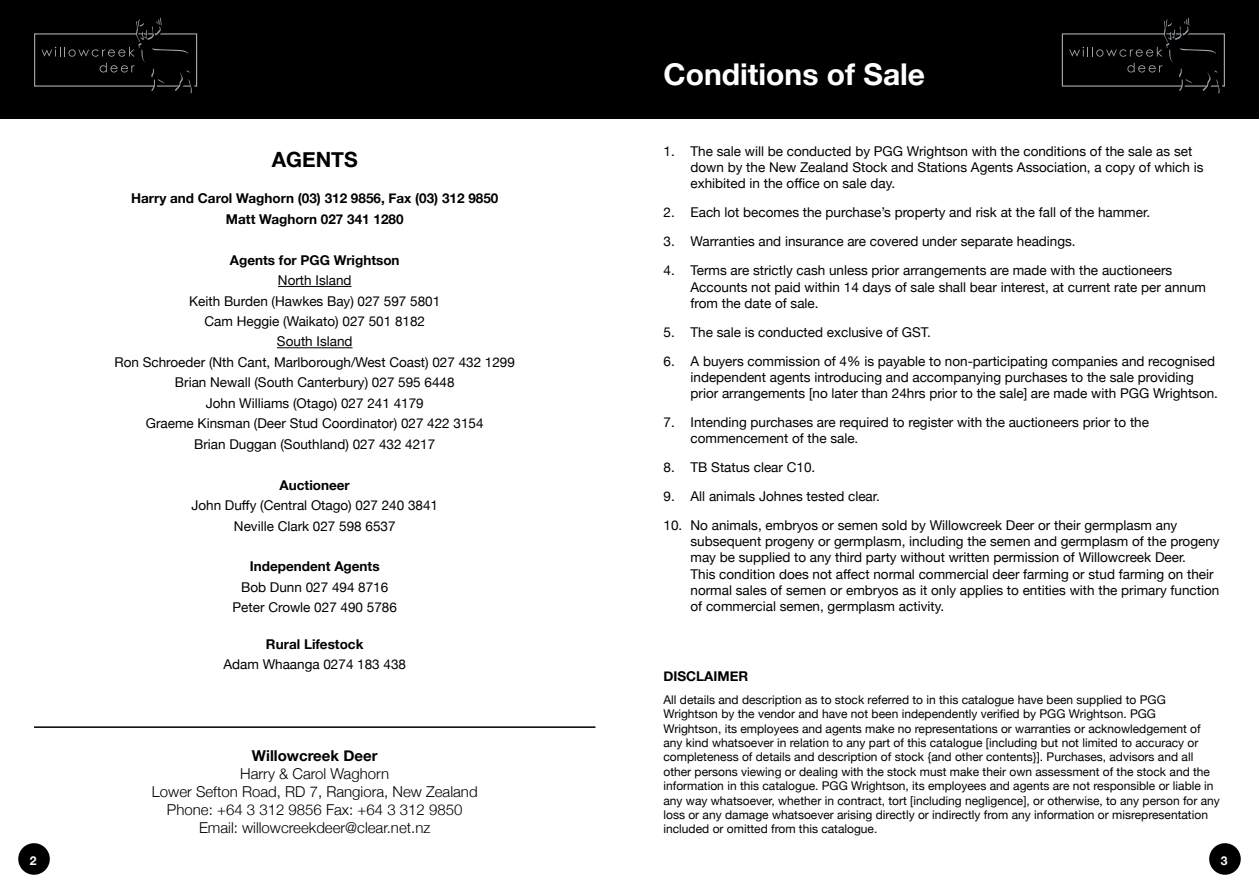
<style>
.page{position:relative;width:1259px;height:893px;background:#fff}
.page>*{position:absolute;margin:0;border:0;box-sizing:border-box;transform-origin:0 0}
.t1{font:700 30px "Helvetica Neue";color:#fff}
.t2{font:700 21px "Helvetica Neue";color:#000}
.t3{font:300 15px/18px "Helvetica Neue";color:#000;text-align:center}
.t4{font:700 15px "Helvetica Neue";color:#000}
.t5{font:13.5px/16.2px "Helvetica Neue";color:#000}
.t6{font:700 13.5px/20.4px "Helvetica Neue";color:#000;text-align:center}
.t7{font:700 12.15px "Helvetica Neue";color:#fff}
.t8{font:12px/14.4px "Helvetica Neue";color:#000}
</style>
<div class="page">
<div style="left:18px;top:843px;width:32px;height:32px;background:#000;border-radius:50%"></div>
<div style="left:1209px;top:843px;width:31px;height:32px;background:#000;border-radius:50%"></div>
<div style="left:0;top:0;width:1259px;height:119px;background:#000"></div>
<div style="left:34px;top:33px;width:163px;height:54px;border:1px solid #9da5ab"></div>
<svg style="left:41px;top:17px;width:154px;height:77px"></svg>
<div style="left:1061px;top:33px;width:164px;height:54px;border:1px solid #9da5ab"></div>
<svg style="left:1069px;top:17px;width:153px;height:77px"></svg>
<hr style="left:278px;top:286px;width:73px;height:1px;background:#000">
<hr style="left:277px;top:347px;width:75px;height:1px;background:#000">
<hr style="left:34px;top:726px;width:561px;height:2px;background:#000">
<h2 class="t2" style="left:272px;top:140px;width:87px">AGENTS</h2>
<p class="t6" style="left:131px;top:188px;width:369px">Harry and Carol Waghorn (03) 312 9856, Fax (03) 312 9850<br>Matt Waghorn 027 341 1280</p>
<p class="t6" style="left:230px;top:249px;width:171px">Agents for PGG Wrightson</p>
<p class="t5" style="left:114px;top:269px;width:402px;line-height:20.4px;text-align:center">North Island<br>Keith Burden (Hawkes Bay) 027 597 5801<br>Cam Heggie (Waikato) 027 501 8182<br>South Island<br>Ron Schroeder (Nth Cant, Marlborough/West Coast) 027 432 1299<br>Brian Newall (South Canterbury) 027 595 6448<br>John Williams (Otago) 027 241 4179<br>Graeme Kinsman (Deer Stud Coordinator) 027 422 3154<br>Brian Duggan (Southland) 027 432 4217</p>
<p class="t6" style="left:280px;top:474px;width:72px">Auctioneer</p>
<p class="t5" style="left:191px;top:494px;width:248px;line-height:20.4px;text-align:center">John Duffy (Central Otago) 027 240 3841<br>Neville Clark 027 598 6537</p>
<p class="t6" style="left:250px;top:556px;width:131px">Independent Agents</p>
<p class="t5" style="left:232px;top:576px;width:166px;line-height:20.4px;text-align:center">Bob Dunn 027 494 8716<br>Peter Crowle 027 490 5786</p>
<p class="t6" style="left:266px;top:633px;width:99px">Rural Lifestock</p>
<p class="t5" style="left:223px;top:656px;width:184px">Adam Whaanga 0274 183 438</p>
<p class="t4" style="left:252px;top:742px;width:127px">Willowcreek Deer</p>
<p class="t3" style="left:152px;top:764px;width:327px">Harry &amp; Carol Waghorn<br>Lower Sefton Road, RD 7, Rangiora, New Zealand Phone: +64 3 312 9856 Fax: +64 3 312 9850<br>Email: willowcreekdeer@clear.net.nz</p>
<h1 class="t1" style="left:663px;top:47px;width:263px">Conditions of Sale</h1>
<p class="t5" style="left:690px;top:142px;width:514px;text-indent:-27px">1. The sale will be conducted by PGG Wrightson with the conditions of the sale as set down by the New Zealand Stock and Stations Agents Association, a copy of which is exhibited in the office on sale day.</p>
<p class="t5" style="left:663px;top:204px;width:488px">2. Each lot becomes the purchase’s property and risk at the fall of the hammer.</p>
<p class="t5" style="left:663px;top:232px;width:414px">3. Warranties and insurance are covered under separate headings.</p>
<p class="t5" style="left:690px;top:261px;width:517px;text-indent:-27px">4. Terms are strictly cash unless prior arrangements are made with the auctioneers<br>Accounts not paid within 14 days of sale shall bear interest, at current rate per annum from the date of sale.</p>
<p class="t5" style="left:663px;top:323px;width:269px">5. The sale is conducted exclusive of GST.</p>
<p class="t5" style="left:690px;top:352px;width:529px;text-indent:-27px">6. A buyers commission of 4% is payable to non-participating companies and recognised independent agents introducing and accompanying purchases to the sale providing prior arrangements [no later than 24hrs prior to the sale] are made with PGG Wrightson.</p>
<p class="t5" style="left:690px;top:413px;width:460px;text-indent:-27px">7. Intending purchases are required to register with the auctioneers prior to the commencement of the sale.</p>
<p class="t5" style="left:663px;top:458px;width:153px">8. TB Status clear C10.</p>
<p class="t5" style="left:663px;top:487px;width:218px">9. All animals Johnes tested clear.</p>
<p class="t5" style="left:690px;top:516px;width:530px;text-indent:-27px">10. No animals, embryos or semen sold by Willowcreek Deer or their germplasm any subsequent progeny or germplasm, including the semen and germplasm of the progeny may be supplied to any third party without written permission of Willowcreek Deer.<br>This condition does not affect normal commercial deer farming or stud farming on their normal sales of semen or embryos as it only applies to entities with the primary function of commercial semen, germplasm activity.</p>
<p class="t6" style="left:663px;top:665px;width:86px">DISCLAIMER</p>
<p class="t8" style="left:663px;top:691px;width:558px">All details and description as to stock referred to in this catalogue have been supplied to PGG Wrightson by the vendor and have not been independently verified by PGG Wrightson. PGG<br>Wrightson, its employees and agents make no representations or warranties or acknowledgement of any kind whatsoever in relation to any part of this catalogue [including but not limited to accuracy or completeness of details and description of stock {and other contents}]. Purchases, advisors and all other persons viewing or dealing with the stock must make their own assessment of the stock and the information in this catalogue. PGG Wrightson, its employees and agents are not responsible or liable in any way whatsoever, whether in contract, tort [including negligence], or otherwise, to any person for any loss or any damage whatsoever arising directly or indirectly from any information or misrepresentation included or omitted from this catalogue.</p>
<p class="t7" style="left:30px;top:850px;width:8px">2</p>
<p class="t7" style="left:1220px;top:850px;width:8px">3</p>
</div>
